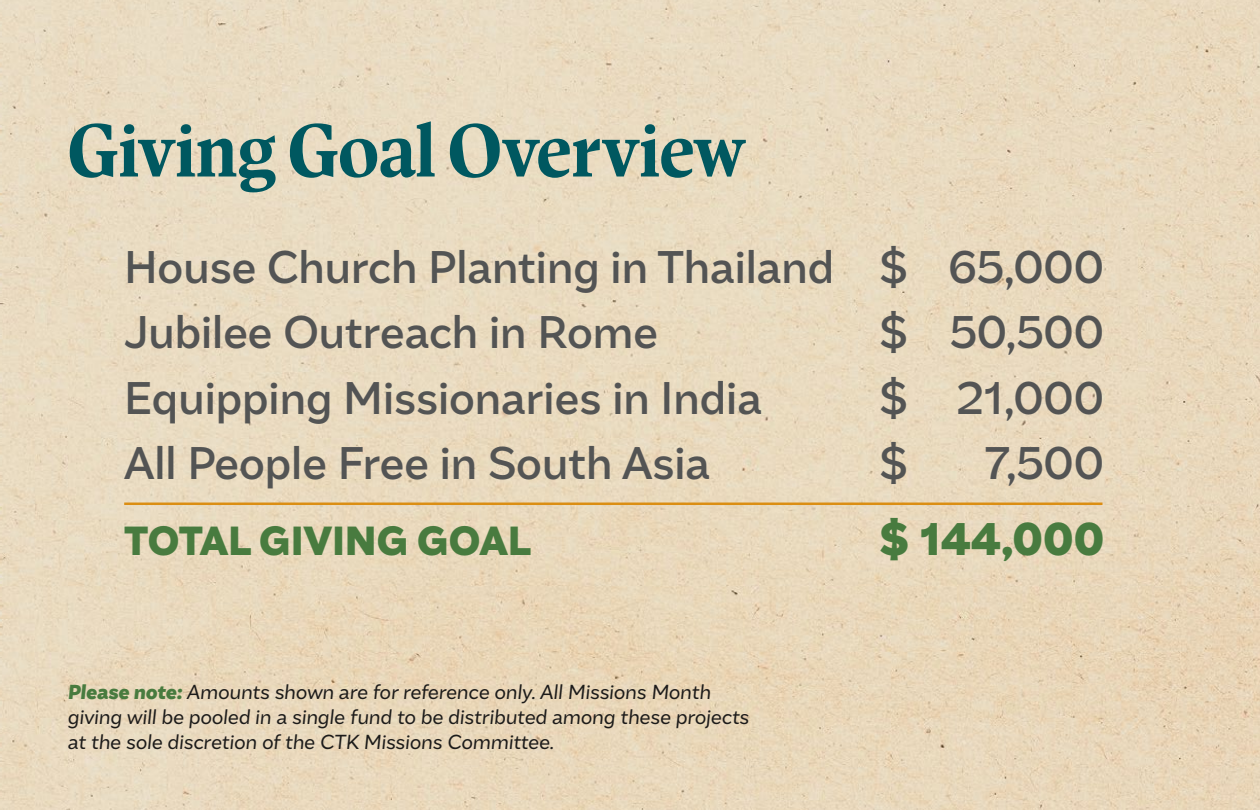
<style>
.page{position:relative;width:1260px;height:810px;background:#fff}
.page>*{position:absolute;margin:0;border:0;box-sizing:border-box;transform-origin:0 0}
.Project_Title{font:75px "Antonia Variable";letter-spacing:-.01em;color:#005860}
.Project_Description{font:500 45px "Amica Pro";color:#535454}
.Project_Description-2{font:900 45px "Amica Pro";color:#487b3f}
.Project_Description-3{font:900 40px "Amica Pro";color:#487b3f}
.t1{font:italic 20px/25px "Amica Pro";color:#1c1b1a}
.s1{font-weight:900;color:#487b3f}
</style>
<div class="page">
<img style="left:0;top:0;width:1260px;height:810px">
<svg style="left:0;top:641px;width:1px;height:169px"></svg>
<hr style="left:124px;top:503px;width:979px;height:2px;background:#db8e13">
<p class="Project_Title" style="left:68px;top:107px;width:679px">Giving Goal Overview</p>
<p class="Project_Description" style="left:124px;top:236px;width:982px">House Church Planting in Thailand $ 65,000</p>
<p class="Project_Description" style="left:124px;top:302px;width:535px">Jubilee Outreach in Rome</p>
<p class="Project_Description" style="left:879px;top:302px;width:226px">$ 50,500</p>
<p class="Project_Description" style="left:124px;top:367px;width:639px">Equipping Missionaries in India</p>
<p class="Project_Description" style="left:879px;top:367px;width:226px">$ 21,000</p>
<p class="Project_Description" style="left:124px;top:432px;width:587px">All People Free in South Asia</p>
<p class="Project_Description" style="left:879px;top:432px;width:30px">$</p>
<p class="Project_Description" style="left:985px;top:432px;width:120px">7,500</p>
<p class="Project_Description-3" style="left:124px;top:513px;width:408px">TOTAL GIVING GOAL</p>
<p class="Project_Description-2" style="left:879px;top:508px;width:226px">$ 144,000</p>
<p class="t1" style="left:68px;top:679px;width:683px"><span class="s1">Please note:</span> Amounts shown are for reference only. All Missions Month giving will be pooled in a single fund to be distributed among these projects at the sole discretion of the CTK Missions Committee.</p>
</div>
